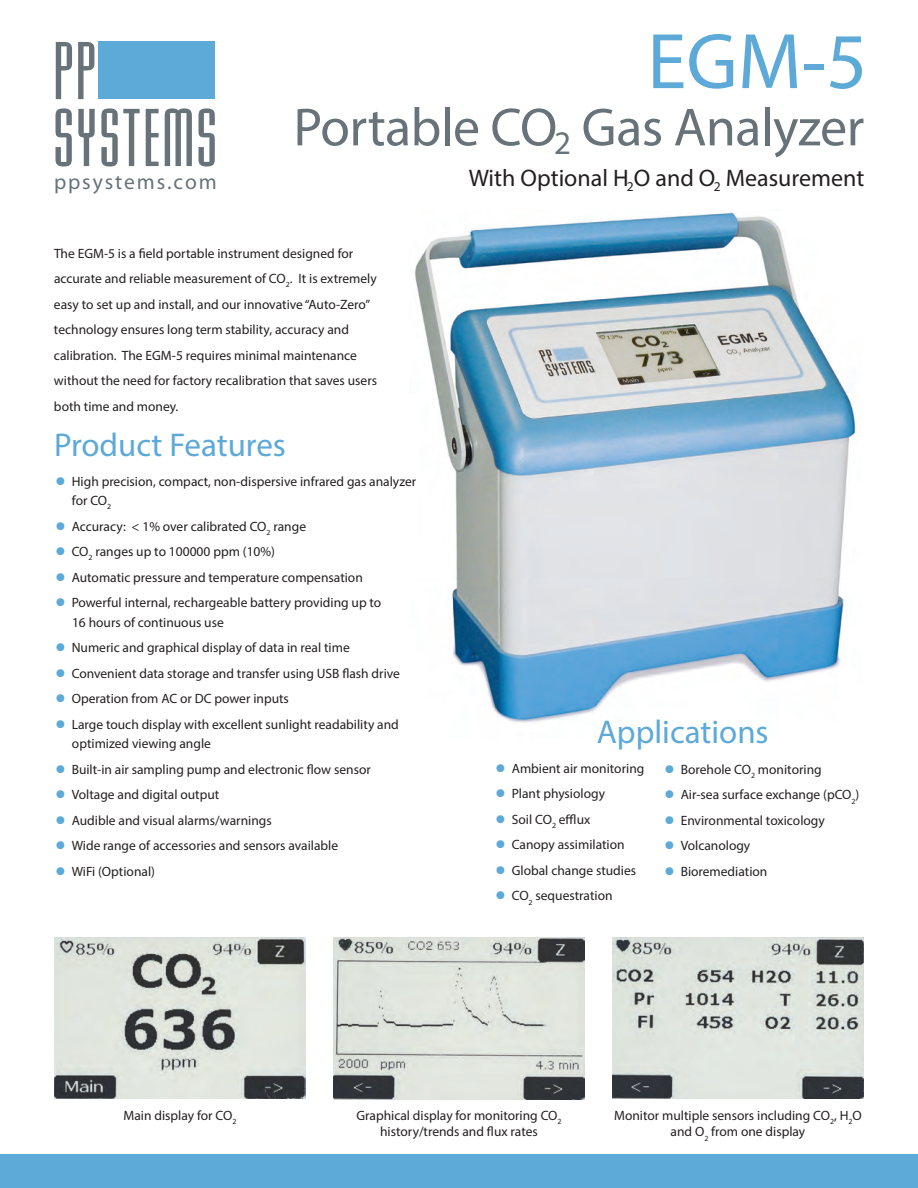
<style>
.page{position:relative;width:918px;height:1188px;background:#fff}
.page>*{position:absolute;margin:0;border:0;box-sizing:border-box;transform-origin:0 0}
.t1{font:79.5px "Myriad Pro";color:#5da9d7}
.t2{font:54px "Myriad Pro";letter-spacing:-.01em;color:#687379}
.t3{font:33px "Myriad Pro";color:#5da9d7}
.t4{font:24px "Myriad Pro";color:#231f20}
.t5{font:21.6px "Myriad";letter-spacing:.085em;color:#687379}
.t6{font:13.5px/19.5px "Myriad Pro";color:#231f20}
.s1{font-weight:700;font-size:30px;color:#5da9d7}
</style>
<div class="page">
<img style="left:414px;top:212px;width:442px;height:511px">
<div style="left:99px;top:42px;width:116px;height:57px;background:#5da9d7"></div>
<svg style="left:56px;top:42px;width:16px;height:57px"></svg>
<svg style="left:78px;top:42px;width:16px;height:57px"></svg>
<svg style="left:56px;top:108px;width:16px;height:59px"></svg>
<svg style="left:78px;top:109px;width:17px;height:57px"></svg>
<svg style="left:101px;top:108px;width:39px;height:59px"></svg>
<svg style="left:146px;top:109px;width:13px;height:57px"></svg>
<svg style="left:165px;top:108px;width:27px;height:58px"></svg>
<svg style="left:199px;top:108px;width:16px;height:59px"></svg>
<img style="left:54px;top:938px;width:252px;height:161px">
<img style="left:333px;top:937px;width:252px;height:162px">
<img style="left:612px;top:938px;width:252px;height:160px">
<div style="left:0;top:1154px;width:918px;height:34px;background:#5da9d7"></div>
<p class="t5" style="left:54px;top:171px;width:164px">ppsystems.com</p>
<p class="t1" style="left:647px;top:12px;width:222px">EGM-5</p>
<p class="t2" style="left:293px;top:94px;width:572px">Portable CO<sub>2</sub> Gas Analyzer</p>
<p class="t4" style="left:469px;top:164px;width:397px">With Optional H<sub>2</sub>O and O<sub>2</sub> Measurement</p>
<p class="t6" style="left:54px;top:243px;width:301px">The EGM-5 is a field portable instrument designed for</p>
<p class="t6" style="left:54px;top:269px;width:324px">accurate and reliable measurement of CO<sub>2</sub>. It is extremely</p>
<p class="t6" style="left:54px;top:291px;width:318px;line-height:25.5px">easy to set up and install, and our innovative “Auto-Zero” technology ensures long term stability, accuracy and</p>
<p class="t6" style="left:54px;top:345px;width:304px">calibration. The EGM-5 requires minimal maintenance</p>
<p class="t6" style="left:54px;top:371px;width:325px">without the need for factory recalibration that saves users</p>
<p class="t6" style="left:54px;top:396px;width:126px">both time and money.</p>
<p class="t3" style="left:54px;top:424px;width:234px">Product Features</p>
<p class="t6" style="left:72px;top:471px;width:346px;text-indent:-16px"><span class="s1">•</span> High precision, compact, non-dispersive infrared gas analyzer for CO<sub>2</sub></p>
<p class="t6" style="left:56px;top:516px;width:252px"><span class="s1">•</span> Accuracy: &lt; 1% over calibrated CO<sub>2</sub> range</p>
<p class="t6" style="left:56px;top:542px;width:221px"><span class="s1">•</span> CO<sub>2</sub> ranges up to 100000 ppm (10%)</p>
<p class="t6" style="left:56px;top:567px;width:309px"><span class="s1">•</span> Automatic pressure and temperature compensation</p>
<p class="t6" style="left:72px;top:593px;width:311px;text-indent:-16px"><span class="s1">•</span> Powerful internal, rechargeable battery providing up to<br>16 hours of continuous use</p>
<p class="t6" style="left:56px;top:638px;width:296px"><span class="s1">•</span> Numeric and graphical display of data in real time</p>
<p class="t6" style="left:56px;top:663px;width:346px"><span class="s1">•</span> Convenient data storage and transfer using USB flash drive</p>
<p class="t6" style="left:56px;top:689px;width:235px"><span class="s1">•</span> Operation from AC or DC power inputs</p>
<p class="t6" style="left:72px;top:714px;width:328px;text-indent:-16px"><span class="s1">•</span> Large touch display with excellent sunlight readability and optimized viewing angle</p>
<p class="t6" style="left:56px;top:759px;width:317px"><span class="s1">•</span> Built-in air sampling pump and electronic flow sensor</p>
<p class="t6" style="left:56px;top:785px;width:165px"><span class="s1">•</span> Voltage and digital output</p>
<p class="t6" style="left:56px;top:810px;width:218px"><span class="s1">•</span> Audible and visual alarms/warnings</p>
<p class="t6" style="left:56px;top:836px;width:284px"><span class="s1">•</span> Wide range of accessories and sensors available</p>
<p class="t6" style="left:56px;top:861px;width:101px"><span class="s1">•</span> WiFi (Optional)</p>
<p class="t3" style="left:597px;top:712px;width:173px">Applications</p>
<p class="t6" style="left:496px;top:758px;width:150px"><span class="s1">•</span> Ambient air monitoring</p>
<p class="t6" style="left:496px;top:784px;width:111px"><span class="s1">•</span> Plant physiology</p>
<p class="t6" style="left:496px;top:809px;width:96px"><span class="s1">•</span> Soil CO<sub>2</sub> efflux</p>
<p class="t6" style="left:496px;top:835px;width:131px"><span class="s1">•</span> Canopy assimilation</p>
<p class="t6" style="left:496px;top:860px;width:142px"><span class="s1">•</span> Global change studies</p>
<p class="t6" style="left:496px;top:886px;width:119px"><span class="s1">•</span> CO<sub>2</sub> sequestration</p>
<p class="t6" style="left:664px;top:759px;width:159px"><span class="s1">•</span> Borehole CO<sub>2</sub> monitoring</p>
<p class="t6" style="left:664px;top:785px;width:196px"><span class="s1">•</span> Air-sea surface exchange (pCO<sub>2</sub>)</p>
<p class="t6" style="left:664px;top:810px;width:162px"><span class="s1">•</span> Environmental toxicology</p>
<p class="t6" style="left:664px;top:836px;width:87px"><span class="s1">•</span> Volcanology</p>
<p class="t6" style="left:664px;top:861px;width:104px"><span class="s1">•</span> Bioremediation</p>
<p class="t6" style="left:124px;top:1105px;width:114px">Main display for CO<sub>2</sub></p>
<p class="t6" style="left:356px;top:1105px;width:207px">Graphical display for monitoring CO<sub>2</sub></p>
<p class="t6" style="left:380px;top:1122px;width:159px">history/trends and flux rates</p>
<p class="t6" style="left:614px;top:1107px;width:249px;line-height:16.2px;text-align:center">Monitor multiple sensors including CO<sub>2</sub>, H<sub>2</sub>O and O<sub>2</sub> from one display</p>
</div>
